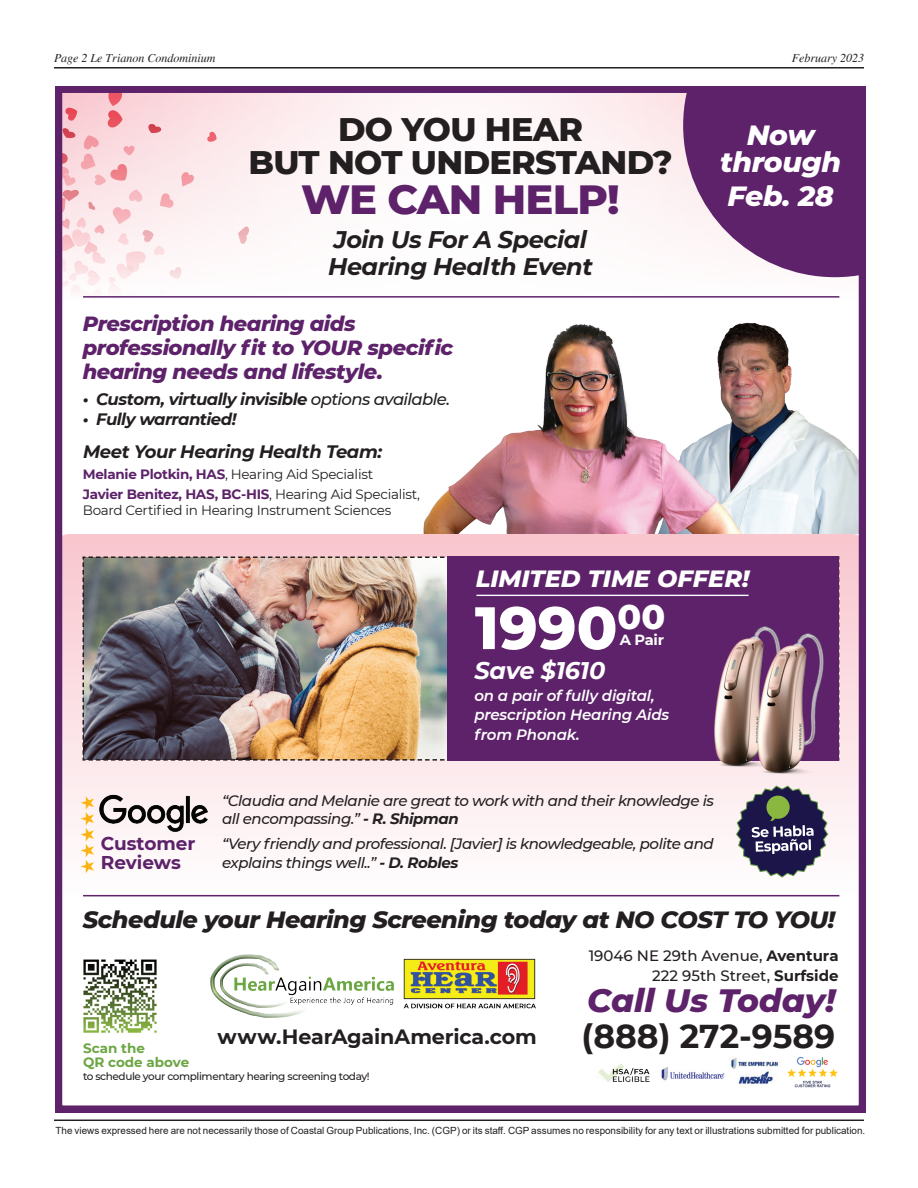
<style>
.page{position:relative;width:918px;height:1188px;background:#fff}
.page>*{position:absolute;margin:0;border:0;box-sizing:border-box;transform-origin:0 0}
.t1{font:800 59.7px "Montserrat";color:#fff}
.t2{font:800 41.7px "Montserrat";letter-spacing:-.02em;color:#5d226a}
.t3{font:800 33.3px/32.8px "Montserrat";letter-spacing:-.02em;color:#231f20;text-align:center}
.t4{font:700 33px "Montserrat";color:#231f20}
.t5{font:italic 800 33px "Montserrat";color:#5d226a}
.t6{font:italic 800 28.35px/27px "Montserrat";letter-spacing:-.01em;color:#fff;text-align:center}
.t7{font:italic 800 24px "Montserrat";letter-spacing:-.02em;color:#231f20}
.t8{font:italic 700 24px/27px "Montserrat";letter-spacing:-.02em;color:#231f20}
.t9{font:italic 800 24px "Montserrat";color:#fff}
.t10{font:italic 700 24px "Montserrat";letter-spacing:-.01em;color:#fff}
.t11{font:italic 800 21px/24px "Montserrat";letter-spacing:-.02em;color:#5d226a}
.t12{font:700 20.7px "Montserrat";letter-spacing:-.005em;color:#231f20}
.t13{font:700 18.45px/18.5px "Montserrat";color:#5d226a}
.t14{font:italic 700 18px "Montserrat";letter-spacing:-.02em;color:#231f20}
.t15{font:italic 700 16.5px "Montserrat";letter-spacing:-.03em;color:#231f20}
.t16{font:italic 500 15px/18px "Montserrat";letter-spacing:-.03em;color:#231f20}
.t17{font:italic 600 15px/19.5px "Montserrat";letter-spacing:-.01em;color:#fff}
.t18{font:500 15px/19.5px "Montserrat";color:#231f20;text-align:right}
.t19{font:700 14.7px "Montserrat";color:#fff}
.t20{font:13.5px/16.2px "Montserrat";letter-spacing:-.02em;color:#231f20}
.t21{font:700 13.5px/13.5px "Montserrat";color:#6ba642}
.t22{font:italic 12px "Times";color:#231f20}
.t23{font:500 10.5px "Montserrat";letter-spacing:-.04em;color:#231f20}
.t24{font:9.9px "Arial";color:#231f20}
.s1{font-weight:500}
.s2{font-weight:700;color:#5d226a}
.s3{font-weight:700}
</style>
<div class="page">
<hr style="left:54px;top:67px;width:810px;height:2px;background:#231f20">
<hr style="left:54px;top:1120px;width:810px;height:1px;background:#231f20">
<img style="left:56px;top:86px;width:810px;height:1026px">
<svg style="left:683px;top:86px;width:183px;height:191px;background:#74407e"></svg>
<p class="t22" style="left:54px;top:52px;width:163px">Page 2 Le Trianon Condominium</p>
<p class="t22" style="left:792px;top:52px;width:74px">February 2023</p>
<p class="t3" style="left:248px;top:111px;width:426px">DO YOU HEAR<br>BUT NOT UNDERSTAND?</p>
<p class="t2" style="left:301px;top:168px;width:320px">WE CAN HELP!</p>
<p class="t8" style="left:328px;top:225px;width:266px">Join Us For A Special<br>Hearing Health Event</p>
<p class="t11" style="left:83px;top:310px;width:372px">Prescription hearing aids professionally fit to YOUR specific hearing needs and lifestyle.</p>
<p class="t15" style="left:83px;top:388px;width:369px">• Custom, virtually invisible <span class="s1">options available.</span></p>
<p class="t15" style="left:83px;top:407px;width:155px">• Fully warrantied!</p>
<p class="t14" style="left:83px;top:439px;width:301px">Meet Your Hearing Health Team:</p>
<p class="t20" style="left:83px;top:466px;width:292px"><span class="s2">Melanie Plotkin, HAS</span>, Hearing Aid Specialist</p>
<p class="t20" style="left:83px;top:485px;width:339px"><span class="s2">Javier Benitez, HAS, BC-HIS</span>, Hearing Aid Specialist,<br>Board Certified in Hearing Instrument Sciences</p>
<p class="t6" style="left:720px;top:120px;width:123px">Now through</p>
<p class="t6" style="left:728px;top:181px;width:108px">Feb. 28</p>
<p class="t9" style="left:476px;top:561px;width:275px">LIMITED TIME OFFER!</p>
<p class="t1" style="left:475px;top:584px;width:192px">1990<sup>00</sup></p>
<p class="t19" style="left:620px;top:629px;width:46px">A Pair</p>
<p class="t10" style="left:474px;top:653px;width:133px">Save $1610</p>
<p class="t13" style="left:101px;top:833px;width:96px">Customer<br>Reviews</p>
<p class="t17" style="left:474px;top:685px;width:196px">on a pair of fully digital, prescription Hearing Aids from Phonak.</p>
<p class="t16" style="left:222px;top:791px;width:493px">“Claudia and Melanie are great to work with and their knowledge is all encompassing.” <span class="s3">- R. Shipman</span></p>
<p class="t16" style="left:222px;top:833px;width:493px;line-height:19.5px">“Very friendly and professional. [Javier] is knowledgeable, polite and explains things well..” <span class="s3">- D. Robles</span></p>
<p class="t7" style="left:83px;top:902px;width:754px">Schedule your Hearing Screening today at NO COST TO YOU!</p>
<p class="t18" style="left:589px;top:945px;width:251px">19046 NE 29th Avenue, <span class="s3">Aventura<br></span>222 95th Street, <span class="s3">Surfside</span></p>
<p class="t5" style="left:587px;top:976px;width:250px">Call Us Today!</p>
<p class="t12" style="left:218px;top:1022px;width:321px">www.HearAgainAmerica.com</p>
<p class="t4" style="left:582px;top:1013px;width:255px">(888) 272-9589</p>
<p class="t21" style="left:83px;top:1041px;width:108px">Scan the<br>QR code above</p>
<p class="t23" style="left:83px;top:1069px;width:288px">to schedule your complimentary hearing screening today!</p>
<p class="t24" style="left:56px;top:1124px;width:811px">The views expressed here are not necessarily those of Coastal Group Publications, Inc. (CGP) or its staff. CGP assumes no responsibility for any text or illustrations submitted for publication.</p>
</div>
